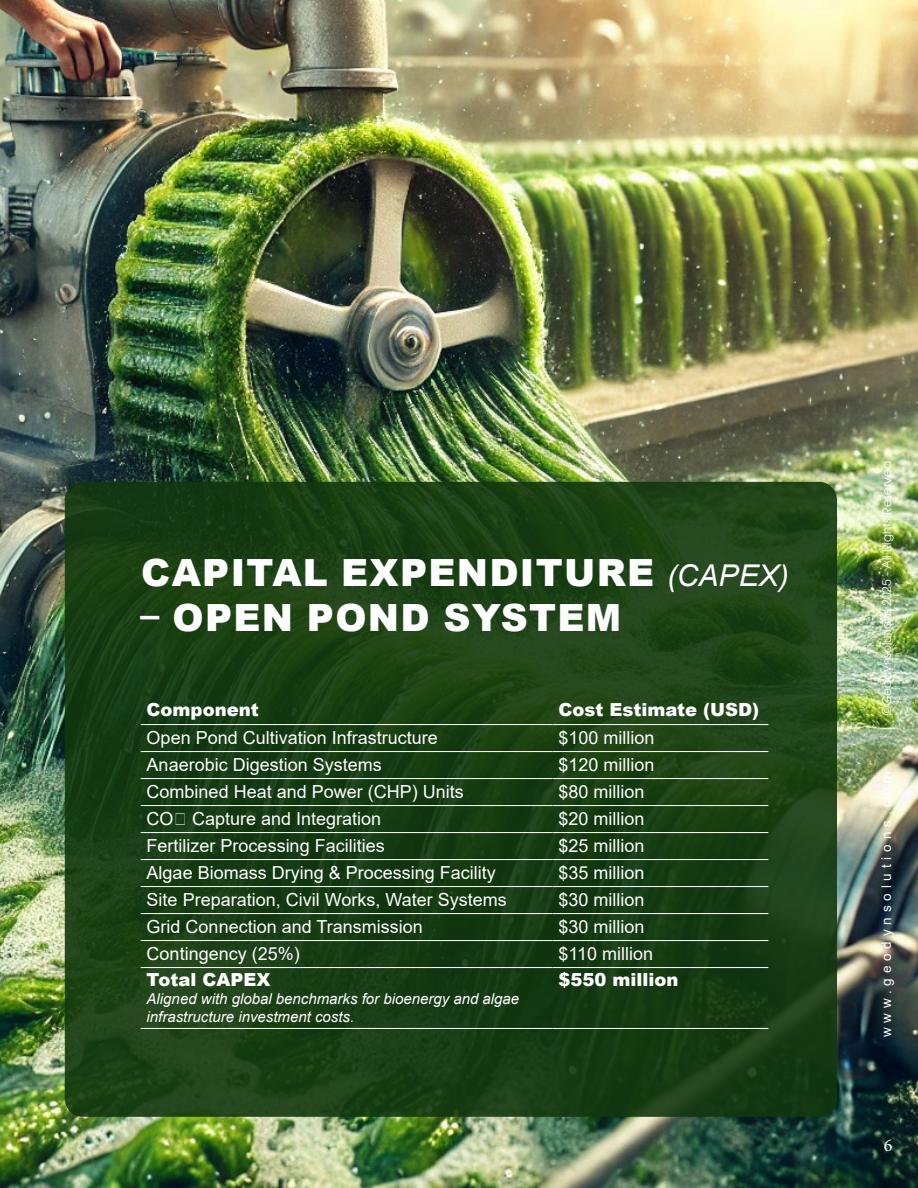
<style>
.page{position:relative;width:918px;height:1188px;background:#fff}
.page>*{position:absolute;margin:0;border:0;box-sizing:border-box;transform-origin:0 0}
.t1{font:900 37.5px "Arial";letter-spacing:.035em;color:#fff}
.t2{font:18px "Arial";color:#fff}
.t3{font:900 18px "Arial";color:#fff}
.t4{font:18px "Minion Pro";color:#fff}
.t5{font:italic 15px/18px "Arial";color:#fff}
.t6{font:13.5px "Arial";letter-spacing:.36em;color:#fff}
.t7{font:12px "Avant Garde";color:#fff}
.s1{font-weight:400;font-style:italic;font-size:30px}
</style>
<div class="page">
<img style="left:0;top:0;width:918px;height:1188px">
<div style="left:65px;top:482px;width:772px;height:635px;background:linear-gradient(to right,#193e14,#1c4016);border-radius:18px"></div>
<hr style="left:141px;top:724px;width:411px;height:1px;background:#fff">
<hr style="left:552px;top:724px;width:216px;height:1px;background:#fff">
<hr style="left:141px;top:751px;width:411px;height:1px;background:#fff">
<hr style="left:552px;top:751px;width:216px;height:1px;background:#fff">
<hr style="left:141px;top:778px;width:411px;height:1px;background:#fff">
<hr style="left:552px;top:778px;width:216px;height:1px;background:#fff">
<hr style="left:141px;top:805px;width:411px;height:1px;background:#fff">
<hr style="left:552px;top:805px;width:216px;height:1px;background:#fff">
<hr style="left:141px;top:832px;width:411px;height:1px;background:#fff">
<hr style="left:552px;top:832px;width:216px;height:1px;background:#fff">
<hr style="left:141px;top:859px;width:411px;height:1px;background:#fff">
<hr style="left:552px;top:859px;width:216px;height:1px;background:#fff">
<hr style="left:141px;top:886px;width:411px;height:1px;background:#fff">
<hr style="left:552px;top:886px;width:216px;height:1px;background:#fff">
<hr style="left:141px;top:913px;width:411px;height:1px;background:#fff">
<hr style="left:552px;top:913px;width:216px;height:1px;background:#fff">
<hr style="left:141px;top:940px;width:411px;height:1px;background:#fff">
<hr style="left:552px;top:940px;width:216px;height:1px;background:#fff">
<hr style="left:141px;top:967px;width:411px;height:1px;background:#fff">
<hr style="left:552px;top:967px;width:216px;height:1px;background:#fff">
<hr style="left:141px;top:1028px;width:411px;height:1px;background:#fff">
<hr style="left:552px;top:1028px;width:216px;height:1px;background:#fff">
<p class="t1" style="left:141px;top:545px;width:649px">CAPITAL EXPENDITURE <span class="s1">(CAPEX)</span></p>
<p class="t1" style="left:141px;top:590px;width:482px">– OPEN POND SYSTEM</p>
<p class="t3" style="left:147px;top:697px;width:114px">Component</p>
<p class="t3" style="left:558px;top:697px;width:202px">Cost Estimate (USD)</p>
<p class="t2" style="left:147px;top:725px;width:293px">Open Pond Cultivation Infrastructure</p>
<p class="t2" style="left:558px;top:725px;width:98px">$100 million</p>
<p class="t2" style="left:147px;top:752px;width:237px">Anaerobic Digestion Systems</p>
<p class="t2" style="left:558px;top:752px;width:98px">$120 million</p>
<p class="t2" style="left:147px;top:779px;width:319px">Combined Heat and Power (CHP) Units</p>
<p class="t2" style="left:558px;top:779px;width:88px">$80 million</p>
<p class="t2" style="left:147px;top:806px;width:236px">CO₂ Capture and Integration</p>
<p class="t2" style="left:558px;top:806px;width:88px">$20 million</p>
<p class="t2" style="left:147px;top:833px;width:240px">Fertilizer Processing Facilities</p>
<p class="t2" style="left:558px;top:833px;width:88px">$25 million</p>
<p class="t2" style="left:147px;top:860px;width:351px">Algae Biomass Drying &amp; Processing Facility</p>
<p class="t2" style="left:558px;top:860px;width:88px">$35 million</p>
<p class="t2" style="left:147px;top:887px;width:362px">Site Preparation, Civil Works, Water Systems</p>
<p class="t2" style="left:558px;top:887px;width:88px">$30 million</p>
<p class="t2" style="left:147px;top:914px;width:278px">Grid Connection and Transmission</p>
<p class="t2" style="left:558px;top:914px;width:88px">$30 million</p>
<p class="t2" style="left:147px;top:941px;width:155px">Contingency (25%)</p>
<p class="t2" style="left:558px;top:941px;width:96px">$110 million</p>
<p class="t3" style="left:147px;top:967px;width:125px">Total CAPEX</p>
<p class="t5" style="left:147px;top:990px;width:374px">Aligned with global benchmarks for bioenergy and algae infrastructure investment costs.</p>
<p class="t3" style="left:558px;top:967px;width:122px">$550 million</p>
<p class="t7" style="left:880px;top:715px;width:256px;rotate:-90deg">©Geodynsolutions 2025 - All Rights Reserved</p>
<p class="t6" style="left:877px;top:1037px;width:267px;rotate:-90deg">www.geodynsolutions.com</p>
<p class="t4" style="left:884px;top:1133px;width:10px">6</p>
</div>
